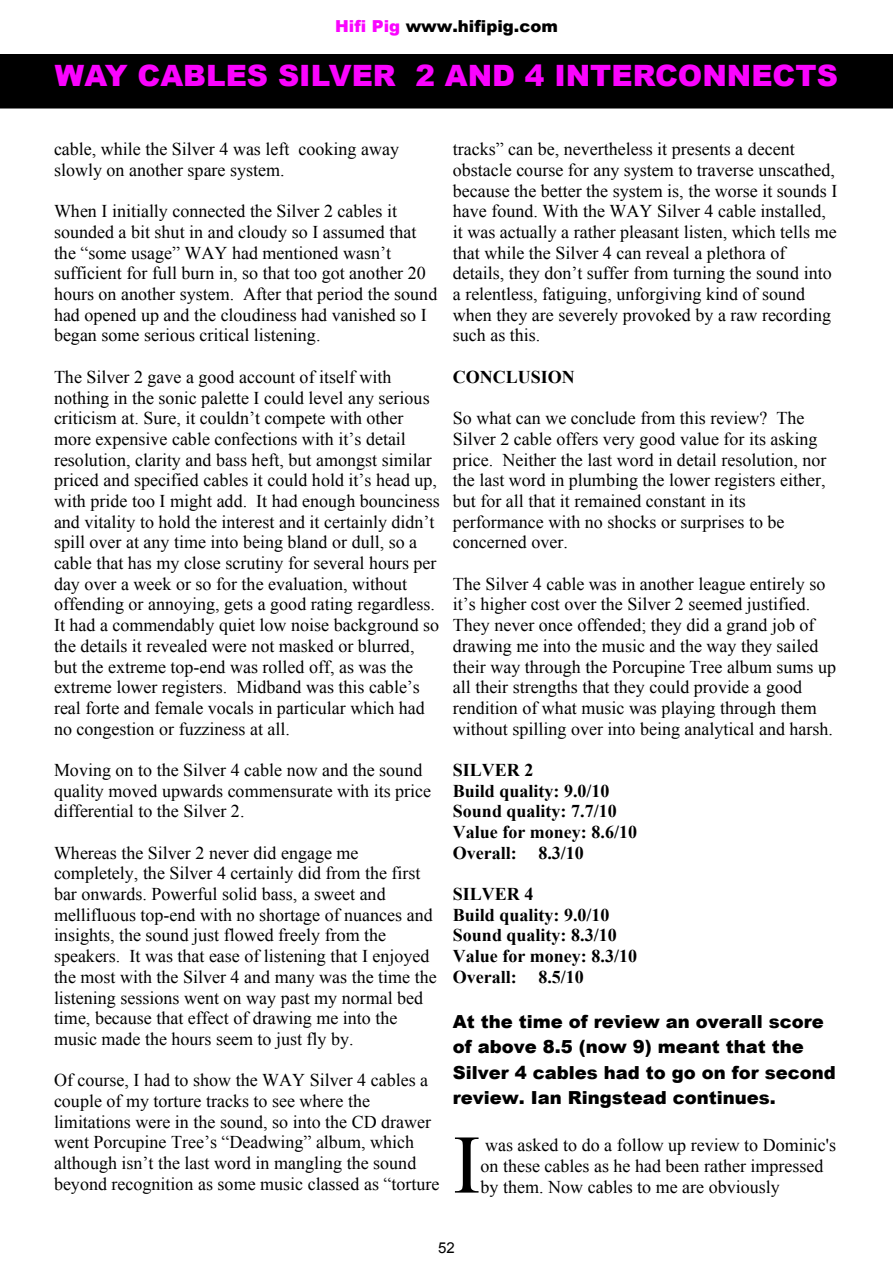
<style>
.page{position:relative;width:893px;height:1263px;background:#fff}
.page>*{position:absolute;margin:0;border:0;box-sizing:border-box;transform-origin:0 0}
.t1{font:83.25px "Times New Roman";color:#000}
.t2{font:900 29.4px "Arial";color:#fa04fe}
.t3{font:18px/20.7px "Times New Roman";color:#000}
.t4{font:700 18px/20.7px "Times New Roman";color:#000}
.t5{font:900 18px/25.3px "Arial";color:#000}
.t6{font:900 16.5px "Arial";color:#000}
.t7{font:15px "Arial";color:#000}
.s1{color:#fa04ff}
</style>
<div class="page">
<div style="left:0;top:54px;width:893px;height:54px;background:#000"></div>
<p class="t6" style="left:335px;top:20px;width:224px"><span class="s1">Hifi Pig</span> www.hifipig.com</p>
<h2 class="t2" style="left:55px;top:65px;width:784px">WAY CABLES SILVER 2 AND 4 INTERCONNECTS</h2>
<p class="t3" style="left:54px;top:141px;width:347px">cable, while the Silver 4 was left cooking away slowly on another spare system.</p>
<p class="t3" style="left:54px;top:203px;width:385px">When I initially connected the Silver 2 cables it sounded a bit shut in and cloudy so I assumed that the “some usage” WAY had mentioned wasn’t sufficient for full burn in, so that too got another 20 hours on another system. After that period the sound had opened up and the cloudiness had vanished so I began some serious critical listening.</p>
<p class="t3" style="left:54px;top:368px;width:387px">The Silver 2 gave a good account of itself with nothing in the sonic palette I could level any serious criticism at. Sure, it couldn’t compete with other more expensive cable confections with it’s detail resolution, clarity and bass heft, but amongst similar priced and specified cables it could hold it’s head up, with pride too I might add. It had enough bounciness and vitality to hold the interest and it certainly didn’t spill over at any time into being bland or dull, so a cable that has my close scrutiny for several hours per day over a week or so for the evaluation, without offending or annoying, gets a good rating regardless.<br>It had a commendably quiet low noise background so the details it revealed were not masked or blurred, but the extreme top-end was rolled off, as was the extreme lower registers. Midband was this cable’s real forte and female vocals in particular which had no congestion or fuzziness at all.</p>
<p class="t3" style="left:54px;top:761px;width:379px">Moving on to the Silver 4 cable now and the sound quality moved upwards commensurate with its price differential to the Silver 2.</p>
<p class="t3" style="left:54px;top:844px;width:384px">Whereas the Silver 2 never did engage me completely, the Silver 4 certainly did from the first bar onwards. Powerful solid bass, a sweet and mellifluous top-end with no shortage of nuances and insights, the sound just flowed freely from the speakers. It was that ease of listening that I enjoyed the most with the Silver 4 and many was the time the listening sessions went on way past my normal bed time, because that effect of drawing me into the music made the hours seem to just fly by.</p>
<p class="t3" style="left:54px;top:1072px;width:387px">Of course, I had to show the WAY Silver 4 cables a couple of my torture tracks to see where the limitations were in the sound, so into the CD drawer went Porcupine Tree’s “Deadwing” album, which although isn’t the last word in mangling the sound beyond recognition as some music classed as “torture</p>
<p class="t3" style="left:453px;top:141px;width:386px">tracks” can be, nevertheless it presents a decent obstacle course for any system to traverse unscathed, because the better the system is, the worse it sounds I have found. With the WAY Silver 4 cable installed, it was actually a rather pleasant listen, which tells me that while the Silver 4 can reveal a plethora of details, they don’t suffer from turning the sound into a relentless, fatiguing, unforgiving kind of sound when they are severely provoked by a raw recording such as this.</p>
<p class="t4" style="left:453px;top:368px;width:124px">CONCLUSION</p>
<p class="t3" style="left:453px;top:410px;width:375px">So what can we conclude from this review? The Silver 2 cable offers very good value for its asking price. Neither the last word in detail resolution, nor the last word in plumbing the lower registers either, but for all that it remained constant in its performance with no shocks or surprises to be concerned over.</p>
<p class="t3" style="left:453px;top:575px;width:385px">The Silver 4 cable was in another league entirely so it’s higher cost over the Silver 2 seemed justified.<br>They never once offended; they did a grand job of drawing me into the music and the way they sailed their way through the Porcupine Tree album sums up all their strengths that they could provide a good rendition of what music was playing through them without spilling over into being analytical and harsh.</p>
<p class="t4" style="left:453px;top:761px;width:186px">SILVER 2<br>Build quality: 9.0/10<br>Sound quality: 7.7/10<br>Value for money: 8.6/10<br>Overall: 8.3/10</p>
<p class="t4" style="left:453px;top:885px;width:186px">SILVER 4<br>Build quality: 9.0/10<br>Sound quality: 8.3/10<br>Value for money: 8.3/10<br>Overall: 8.5/10</p>
<p class="t5" style="left:453px;top:1011px;width:384px">At the time of review an overall score of above 8.5 (now 9) meant that the Silver 4 cables had to go on for second review. Ian Ringstead continues.</p>
<h1 class="t1" style="left:453px;top:1135px;width:29px">I</h1>
<p class="t3" style="left:481px;top:1136px;width:357px">was asked to do a follow up review to Dominic's on these cables as he had been rather impressed by them. Now cables to me are obviously</p>
<p class="t7" style="left:438px;top:1242px;width:18px">52</p>
</div>
